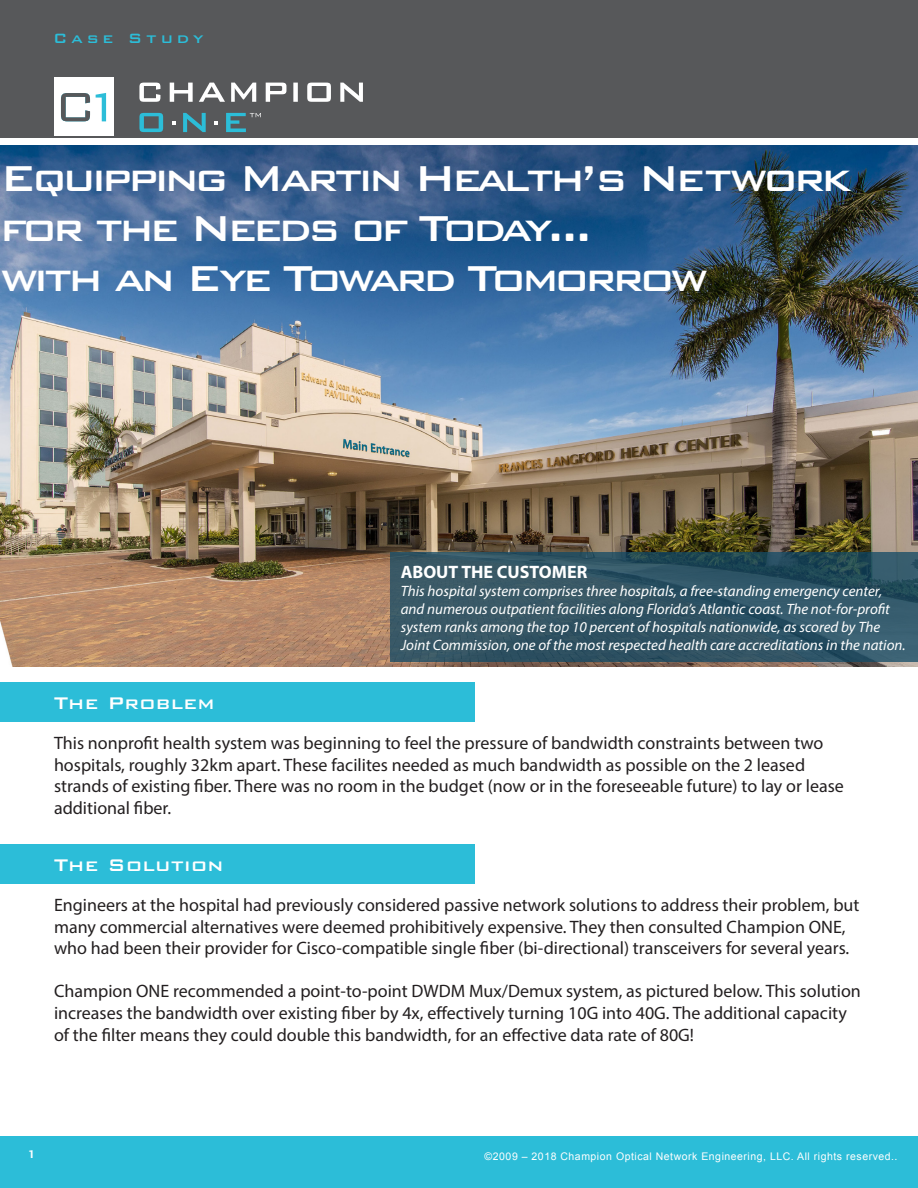
<style>
.page{position:relative;width:918px;height:1188px;background:#fff}
.page>*{position:absolute;margin:0;border:0;box-sizing:border-box;transform-origin:0 0}
.t1{font:500 48px "Bank Gothic BT";letter-spacing:-.08em;color:#fff}
.t2{font:500 22.5px "Bank Gothic BT";letter-spacing:.01em;color:#fff}
.t3{font:18px/21.6px "Myriad Pro";color:#231f20}
.t4{font:700 18px "Myriad Pro";color:#fff}
.t5{font:500 18px "Bank Gothic BT";letter-spacing:.21em;color:#2cbdd8}
.t6{font:italic 15px/18px "Myriad Pro";color:#fff}
.t7{font:500 15px "Bank Gothic BT";color:#fff}
.t8{font:10.5px "Arial";letter-spacing:.05em;color:#fff}
.s1{font-family:"Myriad Pro"}
</style>
<div class="page">
<div style="left:0;top:1136px;width:918px;height:52px;background:#2cbdd8"></div>
<div style="left:0;top:0;width:918px;height:138px;background:#57585a"></div>
<div style="left:54px;top:77px;width:59px;height:59px;background:#fff"></div>
<svg style="left:61px;top:93px;width:45px;height:28px"></svg>
<svg style="left:139px;top:83px;width:224px;height:19px"></svg>
<svg style="left:139px;top:113px;width:122px;height:19px"></svg>
<div style="left:0;top:682px;width:474px;height:39px;background:#2cbdd8"></div>
<img style="left:0;top:145px;width:918px;height:522px">
<svg style="left:390px;top:553px;width:528px;height:109px;background:#315464"></svg>
<div style="left:0;top:845px;width:474px;height:39px;background:#2cbdd8"></div>
<p class="t5" style="left:53px;top:28px;width:152px">Case Study</p>
<p class="t1" style="left:0;top:152px;width:853px">Equipping Martin Health’s Network</p>
<p class="t1" style="left:0;top:202px;width:593px">for the Needs of Today...</p>
<p class="t1" style="left:0;top:252px;width:710px">with an Eye Toward Tomorrow</p>
<p class="t2" style="left:54px;top:691px;width:162px">The Problem</p>
<p class="t4" style="left:401px;top:560px;width:188px">ABOUT THE CUSTOMER</p>
<p class="t6" style="left:401px;top:581px;width:506px">This hospital system comprises three hospitals, a free-standing emergency center, and numerous outpatient facilities along Florida’s Atlantic coast. The not-for-profit system ranks among the top 10 percent of hospitals nationwide, as scored by The Joint Commission, one of the most respected health care accreditations in the nation.</p>
<p class="t3" style="left:54px;top:732px;width:791px">This nonprofit health system was beginning to feel the pressure of bandwidth constraints between two hospitals, roughly 32km apart. These facilites needed as much bandwidth as possible on the 2 leased strands of existing fiber. There was no room in the budget (now or in the foreseeable future) to lay or lease additional fiber.</p>
<p class="t2" style="left:54px;top:853px;width:171px">The Solution</p>
<p class="t3" style="left:54px;top:894px;width:807px">Engineers at the hospital had previously considered passive network solutions to address their problem, but many commercial alternatives were deemed prohibitively expensive. They then consulted Champion ONE, who had been their provider for Cisco-compatible single fiber (bi-directional) transceivers for several years.</p>
<p class="t3" style="left:54px;top:980px;width:808px">Champion ONE recommended a point-to-point DWDM Mux/Demux system, as pictured below. This solution increases the bandwidth over existing fiber by 4x, effectively turning 10G into 40G. The additional capacity of the filter means they could double this bandwidth, for an effective data rate of 80G!</p>
<p class="t7" style="left:25px;top:1145px;width:13px">1</p>
<p class="t8" style="left:485px;top:1149px;width:414px">©2009 – 2018 Champion Optical Network Engineering, LLC. All rights reserved.<span class="s1">.</span></p>
</div>
